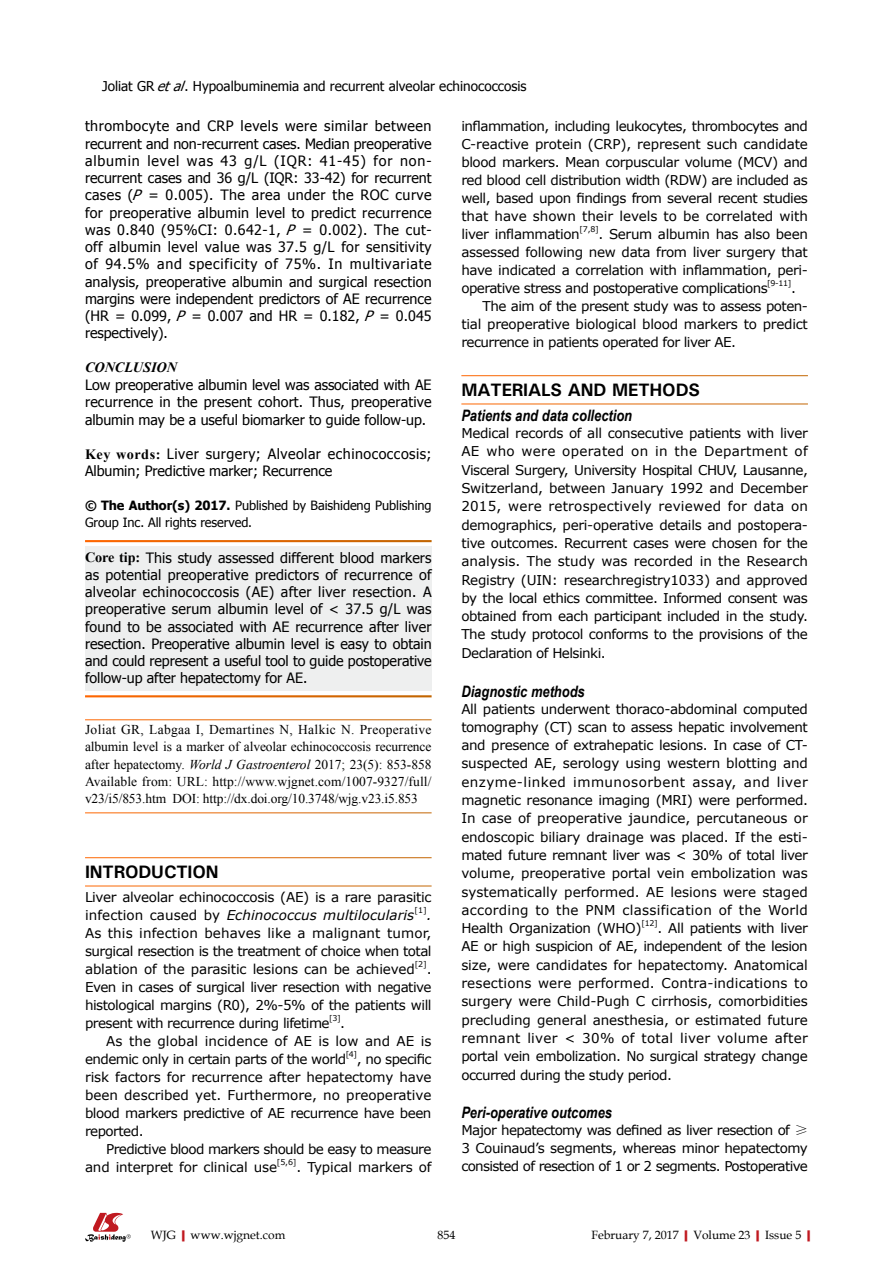
<style>
.page{position:relative;width:893px;height:1263px;background:#fff}
.page>*{position:absolute;margin:0;border:0;box-sizing:border-box;transform-origin:0 0}
.t1{font:700 18px "Univers";letter-spacing:-.01em;color:#000}
.t2{font:italic 700 15.75px "Arial Narrow";color:#000}
.t3{font:14.25px/17.2px "Tahoma";letter-spacing:-.005em;color:#000;text-align:justify}
.t4{font:14.25px/17.2px "Tahoma";letter-spacing:.03em;color:#000}
.t5{font:13.5px/18.3px "Verdana";letter-spacing:-.025em;color:#000;text-align:justify}
.t6{font:13.5px/17.2px "Times New Roman";letter-spacing:-.01em;color:#000;text-align:justify}
.t7{font:13.5px "Tahoma";color:#000}
.t8{font:13.5px "Verdana";color:#000}
.t9{font:13.5px "Verdana";letter-spacing:-.045em;color:#000}
.t10{font:13.5px "Verdana";letter-spacing:.005em;color:#000}
.t11{font:12.75px/17.2px "Tahoma";letter-spacing:-.005em;color:#000}
.t12{font:12px "Book Antiqua";color:#000}
.t13{font:7.8px "Verdana";color:#000}
.s1{font-style:italic}
.s2{font-family:"Times New Roman";font-weight:700;font-style:italic}
.s3{font-family:"Times New Roman";font-weight:700}
.s4{font-weight:700}
.s5{font-family:"Sim Sun"}
.s6{font-weight:700;color:#c01920}
</style>
<div class="page">
<div style="left:85px;top:546px;width:347px;height:145px;background:#eeefef"></div>
<svg style="left:85px;top:1213px;width:46px;height:29px"></svg>
<p class="t7" style="left:102px;top:77px;width:426px">Joliat GR <span class="s1">etal</span>. Hypoalbuminemia and recurrent alveolar echinococcosis</p>
<p class="t3" style="left:85px;top:117px;width:348px">thrombocyte and CRP levels were similar between recurrent and non-recurrent cases. Median preoperative albumin level was 43 g/L (IQR: 41-45) for non&shy;recurrent cases and 36 g/L (IQR: 33-42) for recurrent cases (<span class="s1">P</span> = 0.005). The area under the ROC curve for preoperative albumin level to predict recurrence was 0.840 (95%CI: 0.642-1, <span class="s1">P</span> = 0.002). The cut&shy;off albumin level value was 37.5 g/L for sensitivity of 94.5% and specificity of 75%. In multivariate analysis, preoperative albumin and surgical resection margins were independent predictors of AE recurrence (HR = 0.099, <span class="s1">P</span> = 0.007 and HR = 0.182, <span class="s1">P</span> = 0.045 respectively).</p>
<p class="t3" style="left:85px;top:358px;width:348px;text-align:left"><span class="s2">CONCLUSION<br></span>Low preoperative albumin level was associated with AE recurrence in the present cohort. Thus, preoperative albumin may be a useful biomarker to guide follow-up.</p>
<p class="t4" style="left:85px;top:445px;width:348px"><span class="s3">Key words:</span> Liver surgery; Alveolar echinococcosis;<br>Albumin; Predictive marker; Recurrence</p>
<p class="t11" style="left:85px;top:496px;width:348px"><span class="s4">© The Author(s) 2017.</span> Published by Baishideng Publishing<br>Group Inc. All rights reserved.</p>
<p class="t3" style="left:85px;top:548px;width:348px"><span class="s3">Core tip:</span> This study assessed different blood markers as potential preoperative predictors of recurrence of alveolar echinococcosis (AE) after liver resection. A preoperative serum albumin level of &lt; 37.5 g/L was found to be associated with AE recurrence after liver resection. Preoperative albumin level is easy to obtain and could represent a useful tool to guide postoperative follow-up after hepatectomy for AE.</p>
<p class="t6" style="left:85px;top:721px;width:348px">Joliat GR, Labgaa I, Demartines N, Halkic N. Preoperative albumin level is a marker of alveolar echinococcosis recurrence after hepatectomy. <span class="s1">World J Gastroenterol</span> 2017; 23(5): 853-858<br>Available from: URL: http://www.wjgnet.com/1007-9327/full/ v23/i5/853.htm DOI: http://dx.doi.org/10.3748/wjg.v23.i5.853</p>
<p class="t1" style="left:85px;top:861px;width:135px">INTRODUCTION</p>
<p class="t5" style="left:85px;top:888px;width:348px">Liver alveolar echinococcosis (AE) is a rare parasitic infection caused by <span class="s1">Echinococcus multilocularis</span></p>
<p class="t13" style="left:414px;top:905px;width:14px">[1]</p>
<p class="t5" style="left:85px;top:906px;width:348px;text-indent:342px"><span class="s1">.<br></span>As this infection behaves like a malignant tumor, surgical resection is the treatment of choice when total ablation of the parasitic lesions can be achieved</p>
<p class="t13" style="left:415px;top:959px;width:13px">[2]</p>
<p class="t5" style="left:85px;top:960px;width:348px;text-indent:342px">.<br>Even in cases of surgical liver resection with negative histological margins (R0), 2%-5% of the patients will present with recurrence during lifetime</p>
<p class="t13" style="left:329px;top:1013px;width:13px">[3]</p>
<p class="t5" style="left:340px;top:1014px;width:6px">.</p>
<p class="t10" style="left:106px;top:1032px;width:327px">As the global incidence of AE is low and AE is</p>
<p class="t5" style="left:85px;top:1050px;width:263px">endemic only in certain parts of the world</p>
<p class="t13" style="left:346px;top:1049px;width:13px">[4]</p>
<p class="t5" style="left:357px;top:1050px;width:76px">, no specific</p>
<p class="t5" style="left:85px;top:1068px;width:348px">risk factors for recurrence after hepatectomy have</p>
<p class="t8" style="left:85px;top:1086px;width:348px">been described yet. Furthermore, no preoperative</p>
<p class="t5" style="left:85px;top:1104px;width:348px">blood markers predictive of AE recurrence have been</p>
<p class="t5" style="left:85px;top:1122px;width:60px">reported.</p>
<p class="t9" style="left:106px;top:1140px;width:327px">Predictive blood markers should be easy to measure</p>
<p class="t5" style="left:85px;top:1158px;width:194px">and interpret for clinical use</p>
<p class="t13" style="left:277px;top:1157px;width:21px">[5,6]</p>
<p class="t5" style="left:296px;top:1158px;width:137px">. Typical markers of</p>
<p class="t5" style="left:461px;top:117px;width:348px">inflammation, including leukocytes, thrombocytes and C-reactive protein (CRP), represent such candidate blood markers. Mean corpuscular volume (MCV) and red blood cell distribution width (RDW) are included as well, based upon findings from several recent studies that have shown their levels to be correlated with liver inflammation</p>
<p class="t13" style="left:579px;top:224px;width:21px">[7,8]</p>
<p class="t5" style="left:461px;top:225px;width:348px;text-indent:137px">. Serum albumin has also been assessed following new data from liver surgery that have indicated a correlation with inflammation, peri&shy;operative stress and postoperative complications</p>
<p class="t13" style="left:767px;top:278px;width:26px">[9-11]</p>
<p class="t5" style="left:791px;top:279px;width:6px">.</p>
<p class="t5" style="left:483px;top:297px;width:325px">The aim of the present study was to assess poten-</p>
<p class="t5" style="left:461px;top:315px;width:348px">tial preoperative biological blood markers to predict</p>
<p class="t5" style="left:461px;top:333px;width:276px">recurrence in patients operated for liver AE.</p>
<p class="t1" style="left:461px;top:378px;width:240px">MATERIALS AND METHODS</p>
<p class="t2" style="left:461px;top:404px;width:172px">Patients and data collection</p>
<p class="t5" style="left:461px;top:424px;width:348px;text-align:left">Medical records of all consecutive patients with liver AE who were operated on in the Department of Visceral Surgery, University Hospital CHUV, Lausanne, Switzerland, between January 1992 and December 2015, were retrospectively reviewed for data on demographics, peri-operative details and postopera&shy;tive outcomes. Recurrent cases were chosen for the analysis. The study was recorded in the Research Registry (UIN: researchregistry1033) and approved by the local ethics committee. Informed consent was obtained from each participant included in the study.<br>The study protocol conforms to the provisions of the Declaration of Helsinki.</p>
<p class="t2" style="left:461px;top:679px;width:125px">Diagnostic methods</p>
<p class="t5" style="left:461px;top:699px;width:348px;text-align:left">All patients underwent thoraco-abdominal computed tomography (CT) scan to assess hepatic involvement and presence of extrahepatic lesions. In case of CT&shy;suspected AE, serology using western blotting and enzyme-linked immunosorbent assay, and liver magnetic resonance imaging (MRI) were performed.<br>In case of preoperative jaundice, percutaneous or endoscopic biliary drainage was placed. If the esti&shy;mated future remnant liver was &lt; 30% of total liver volume, preoperative portal vein embolization was systematically performed. AE lesions were staged according to the PNM classification of the World Health Organization (WHO)</p>
<p class="t13" style="left:641px;top:918px;width:18px">[12]</p>
<p class="t5" style="left:461px;top:919px;width:348px;text-indent:196px">. All patients with liver AE or high suspicion of AE, independent of the lesion size, were candidates for hepatectomy. Anatomical resections were performed. Contra-indications to surgery were Child-Pugh C cirrhosis, comorbidities precluding general anesthesia, or estimated future remnant liver &lt; 30% of total liver volume after portal vein embolization. No surgical strategy change occurred during the study period.</p>
<p class="t2" style="left:461px;top:1101px;width:152px">Peri-operative outcomes</p>
<p class="t5" style="left:461px;top:1121px;width:348px">Major hepatectomy was defined as liver resection of <span class="s5">≥ </span>3 Couinaud’s segments, whereas minor hepatectomy consisted of resection of 1 or 2 segments. Postoperative</p>
<p class="t12" style="left:151px;top:1226px;width:136px">WJG<span class="s6">|</span>www.wjgnet.com</p>
<p class="t12" style="left:437px;top:1226px;width:19px">854</p>
<p class="t12" style="left:591px;top:1226px;width:226px">February 7, 2017<span class="s6">|</span>Volume 23<span class="s6">|</span>Issue 5<span class="s6">|</span></p>
</div>
